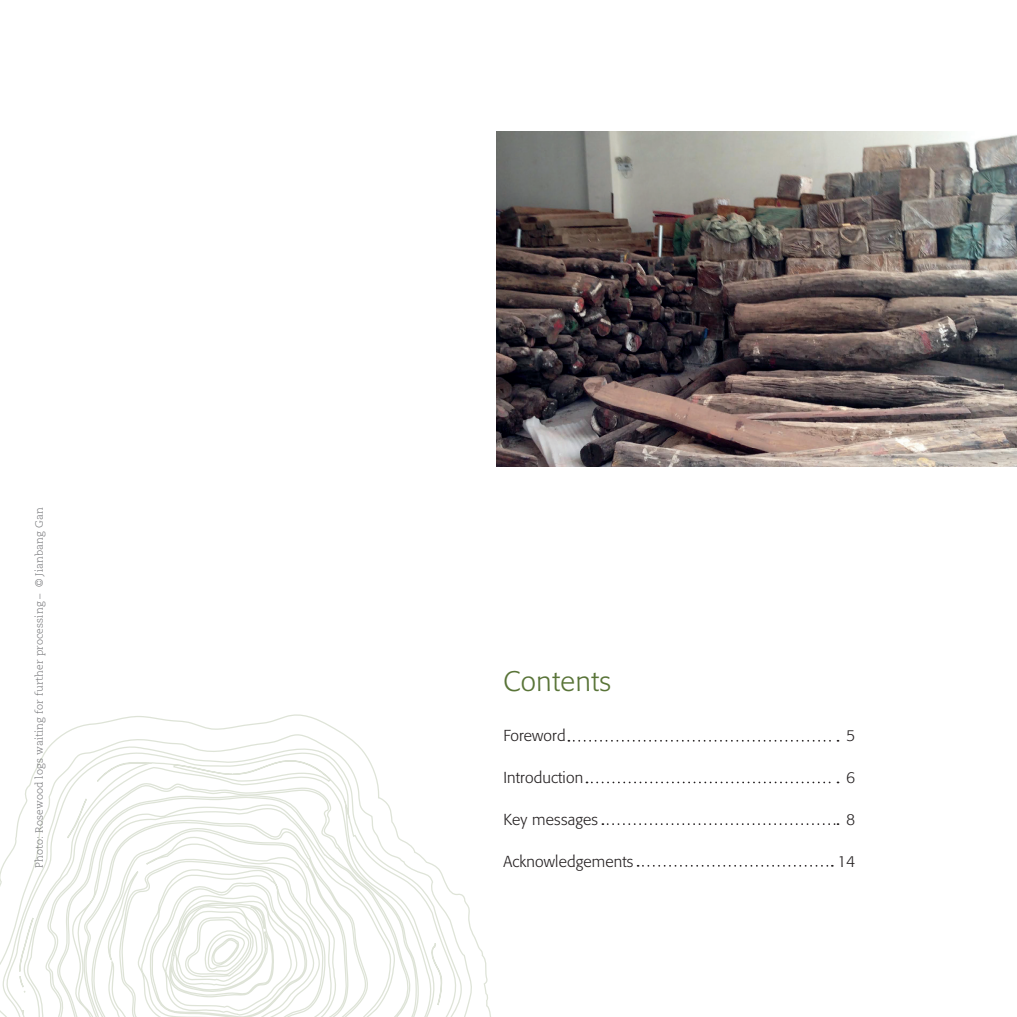
<style>
.page{position:relative;width:1017px;height:1017px;background:#fff}
.page>*{position:absolute;margin:0;border:0;box-sizing:border-box;transform-origin:0 0}
.t1{font:300 28px "Formata";letter-spacing:.02em;color:#597438}
.t2{font:300 15.75px "Formata";letter-spacing:.01em;color:#231f20}
.t3{font:300 10.5px "Caecilia LT Std";letter-spacing:.01em;color:#6c6d70}
</style>
<div class="page">
<svg style="left:0;top:714px;width:491px;height:303px"></svg>
<img style="left:496px;top:132px;width:521px;height:335px">
<svg style="left:568px;top:740px;width:270px;height:2px"></svg>
<svg style="left:586px;top:782px;width:252px;height:1px"></svg>
<svg style="left:602px;top:823px;width:236px;height:2px"></svg>
<svg style="left:638px;top:865px;width:195px;height:2px"></svg>
<p class="t3" style="left:33px;top:868px;width:362px;rotate:-90deg">Photo: Rosewood logs waiting for further processing – © Jianbang Gan</p>
<h1 class="t1" style="left:503px;top:664px;width:109px">Contents</h1>
<h2 class="t2" style="left:503px;top:726px;width:64px">Foreword</h2>
<h2 class="t2" style="left:846px;top:726px;width:11px">5</h2>
<h2 class="t2" style="left:503px;top:768px;width:81px">Introduction</h2>
<h2 class="t2" style="left:846px;top:768px;width:11px">6</h2>
<h2 class="t2" style="left:503px;top:810px;width:96px">Key messages</h2>
<h2 class="t2" style="left:846px;top:810px;width:11px">8</h2>
<h2 class="t2" style="left:503px;top:852px;width:132px">Acknowledgements</h2>
<h2 class="t2" style="left:837px;top:852px;width:19px">14</h2>
</div>
